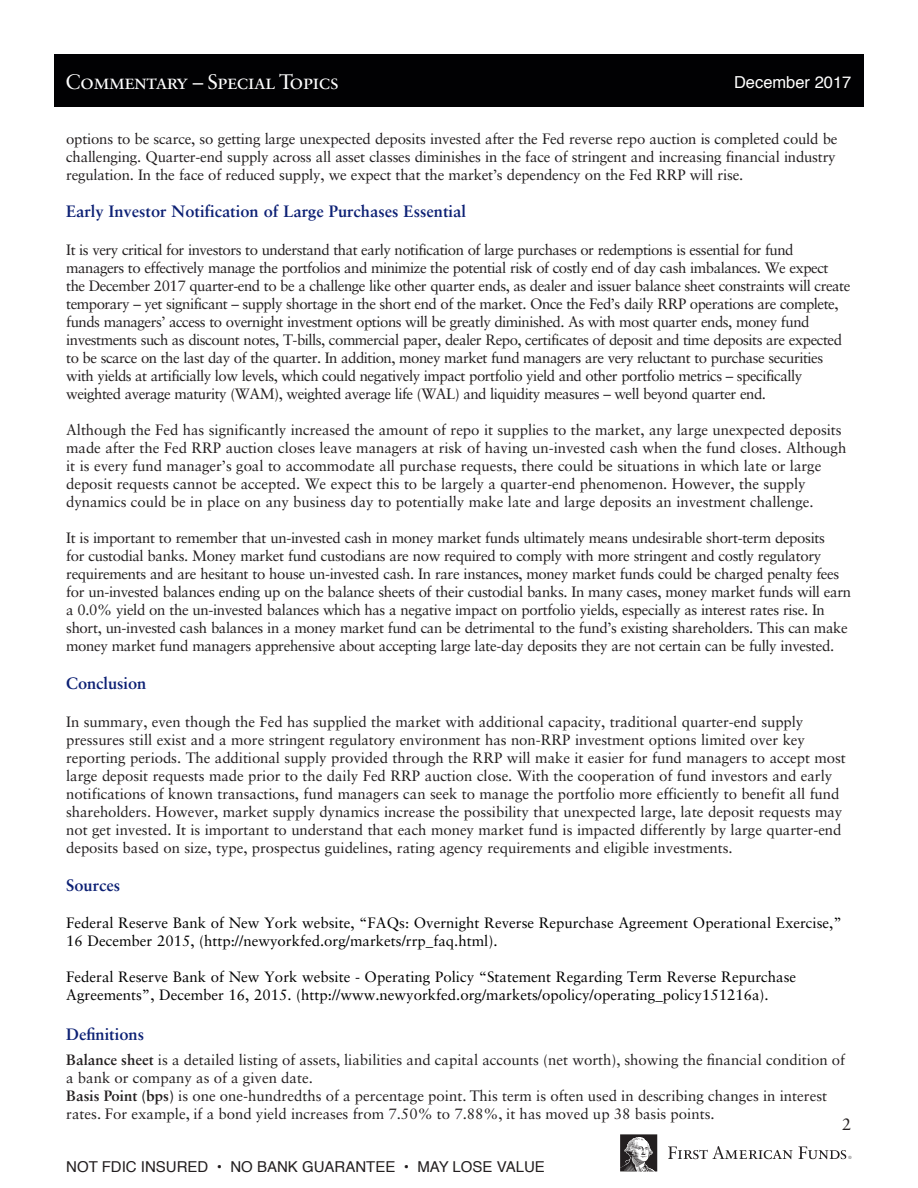
<style>
.page{position:relative;width:918px;height:1188px;background:#fff}
.page>*{position:absolute;margin:0;border:0;box-sizing:border-box;transform-origin:0 0}
.t1{font:21px "Sabon Roman SC";letter-spacing:-.035em;color:#fff}
.t2{font:700 16.5px "Sabon LT Std";color:#0c2074}
.t3{font:16.5px "Helvetica";color:#fff}
.t4{font:16.5px "Sabon LT Std";color:#231f20}
.t5{font:15px/18px "Sabon LT Std";letter-spacing:-.025em;color:#221e1f}
.t6{font:15px/18px "Sabon LT Std";letter-spacing:-.005em;color:#221e1f}
.t7{font:15px/18px "Sabon LT Std";color:#000}
.t8{font:15px/18px "Sabon LT Std";color:#231f20}
.t9{font:15px "Helvetica";color:#231f20}
.s1{font-weight:700}
</style>
<div class="page">
<div style="left:54px;top:54px;width:810px;height:52px;background:#010103"></div>
<svg style="left:620px;top:1134px;width:37px;height:38px"></svg>
<svg style="left:668px;top:1146px;width:183px;height:13px"></svg>
<p class="t1" style="left:66px;top:69px;width:275px">Commentary – Special Topics</p>
<p class="t3" style="left:734px;top:69px;width:119px">December 2017</p>
<p class="t5" style="left:66px;top:129px;width:773px;text-align:justify">options to be scarce, so getting large unexpected deposits invested after the Fed reverse repo auction is completed could be challenging. Quarter-end supply across all asset classes diminishes in the face of stringent and increasing financial industry regulation. In the face of reduced supply, we expect that the market’s dependency on the Fed RRP will rise.</p>
<p class="t2" style="left:66px;top:201px;width:401px">Early Investor Notification of Large Purchases Essential</p>
<p class="t5" style="left:66px;top:241px;width:786px">It is very critical for investors to understand that early notification of large purchases or redemptions is essential for fund managers to effectively manage the portfolios and minimize the potential risk of costly end of day cash imbalances. We expect the December 2017 quarter-end to be a challenge like other quarter ends, as dealer and issuer balance sheet constraints will create temporary – yet significant – supply shortage in the short end of the market. Once the Fed’s daily RRP operations are complete, funds managers’ access to overnight investment options will be greatly diminished. As with most quarter ends, money fund investments such as discount notes, T-bills, commercial paper, dealer Repo, certificates of deposit and time deposits are expected to be scarce on the last day of the quarter. In addition, money market fund managers are very reluctant to purchase securities with yields at artificially low levels, which could negatively impact portfolio yield and other portfolio metrics – specifically weighted average maturity (WAM), weighted average life (WAL) and liquidity measures – well beyond quarter end.</p>
<p class="t6" style="left:66px;top:421px;width:782px">Although the Fed has significantly increased the amount of repo it supplies to the market, any large unexpected deposits made after the Fed RRP auction closes leave managers at risk of having un-invested cash when the fund closes. Although it is every fund manager’s goal to accommodate all purchase requests, there could be situations in which late or large deposit requests cannot be accepted. We expect this to be largely a quarter-end phenomenon. However, the supply dynamics could be in place on any business day to potentially make late and large deposits an investment challenge.</p>
<p class="t5" style="left:66px;top:529px;width:786px">It is important to remember that un-invested cash in money market funds ultimately means undesirable short-term deposits<br>for custodial banks. Money market fund custodians are now required to comply with more stringent and costly regulatory requirements and are hesitant to house un-invested cash. In rare instances, money market funds could be charged penalty fees for un-invested balances ending up on the balance sheets of their custodial banks. In many cases, money market funds will earn a 0.0% yield on the un-invested balances which has a negative impact on portfolio yields, especially as interest rates rise. In short, un-invested cash balances in a money market fund can be detrimental to the fund’s existing shareholders. This can make money market fund managers apprehensive about accepting large late-day deposits they are not certain can be fully invested.</p>
<p class="t2" style="left:66px;top:673px;width:82px">Conclusion</p>
<p class="t6" style="left:66px;top:712px;width:781px">In summary, even though the Fed has supplied the market with additional capacity, traditional quarter-end supply pressures still exist and a more stringent regulatory environment has non-RRP investment options limited over key reporting periods. The additional supply provided through the RRP will make it easier for fund managers to accept most large deposit requests made prior to the daily Fed RRP auction close. With the cooperation of fund investors and early notifications of known transactions, fund managers can seek to manage the portfolio more efficiently to benefit all fund shareholders. However, market supply dynamics increase the possibility that unexpected large, late deposit requests may not get invested. It is important to understand that each money market fund is impacted differently by large quarter-end deposits based on size, type, prospectus guidelines, rating agency requirements and eligible investments.</p>
<p class="t2" style="left:66px;top:875px;width:56px">Sources</p>
<p class="t7" style="left:66px;top:914px;width:777px">Federal Reserve Bank of New York website, “FAQs: Overnight Reverse Repurchase Agreement Operational Exercise,”<br>16 December 2015, (http://newyorkfed.org/markets/rrp_faq.html).</p>
<p class="t7" style="left:66px;top:968px;width:732px">Federal Reserve Bank of New York website - Operating Policy “Statement Regarding Term Reverse Repurchase<br>Agreements”, December 16, 2015. (http://www.newyorkfed.org/markets/opolicy/operating_policy151216a).</p>
<p class="t2" style="left:66px;top:1024px;width:79px">Definitions</p>
<p class="t8" style="left:66px;top:1050px;width:781px"><span class="s1">Balance sheet</span> is a detailed listing of assets, liabilities and capital accounts (net worth), showing the financial condition of a bank or company as of a given date.</p>
<p class="t8" style="left:66px;top:1086px;width:762px"><span class="s1">Basis Point (bps)</span> is one one-hundredths of a percentage point. This term is often used in describing changes in interest rates. For example, if a bond yield increases from 7.50% to 7.88%, it has moved up 38 basis points.</p>
<p class="t4" style="left:842px;top:1114px;width:11px">2</p>
<p class="t9" style="left:66px;top:1155px;width:480px">NOT FDIC INSURED • NO BANK GUARANTEE • MAY LOSE VALUE</p>
</div>
